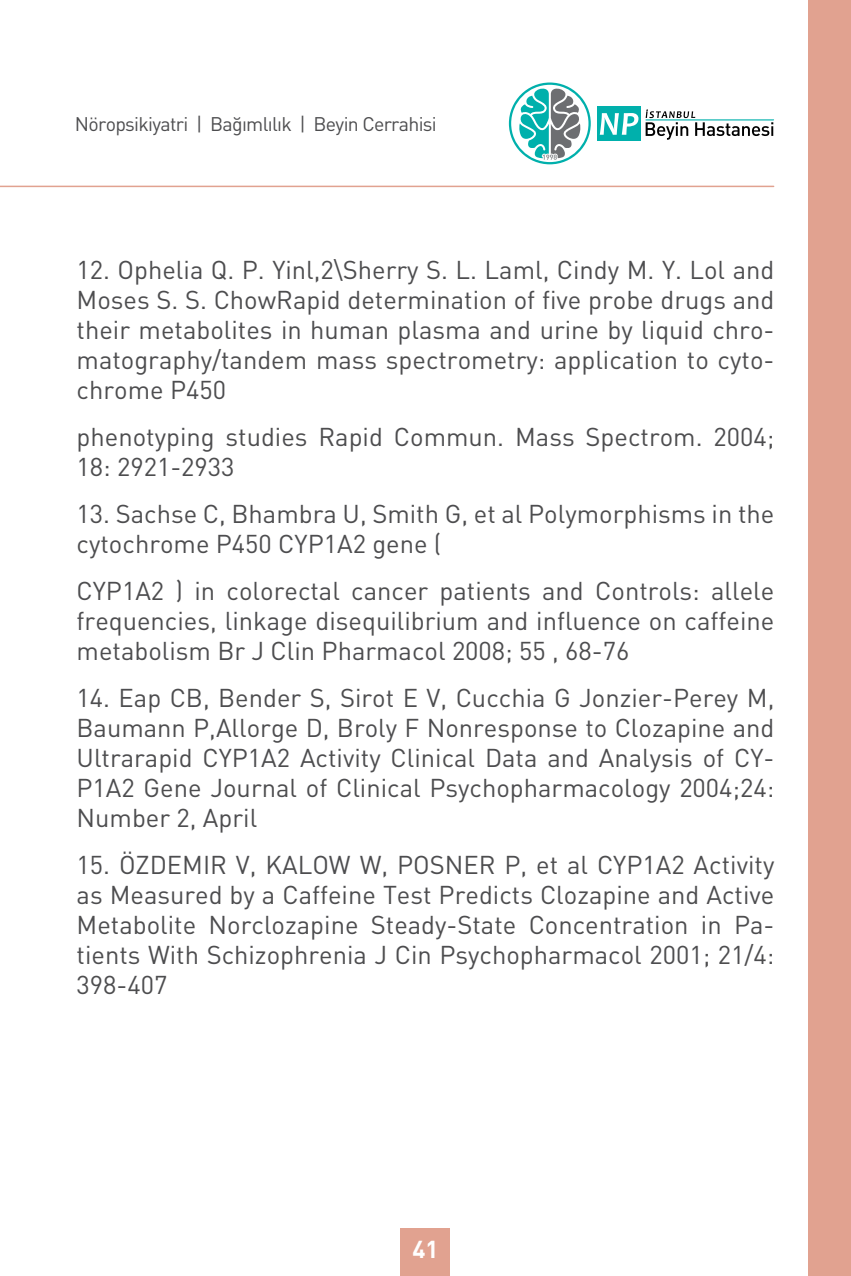
<style>
.page{position:relative;width:851px;height:1276px;background:#fff}
.page>*{position:absolute;margin:0;border:0;box-sizing:border-box;transform-origin:0 0}
.t1{font:25.5px/30px "DIN";color:#4d4d4f;text-align:justify}
.t2{font:700 24px "DIN";color:#fff}
.t3{font:19.5px "DIN";letter-spacing:-.035em;color:#4d4d4f}
</style>
<div class="page">
<div style="left:596px;top:106px;width:44px;height:35px;background:#00b0ac"></div>
<svg style="left:599px;top:113px;width:39px;height:22px"></svg>
<hr style="left:645px;top:119px;width:129px;height:1px;background:#00b0ac">
<svg style="left:645px;top:109px;width:128px;height:31px"></svg>
<svg style="left:509px;top:82px;width:81px;height:82px"></svg>
<hr style="left:0;top:186px;width:773px;height:1px;background:#e1a290">
<div style="left:400px;top:1227px;width:50px;height:49px;background:#e1a290"></div>
<div style="left:808px;top:0;width:42px;height:1276px;background:#e1a290"></div>
<p class="t3" style="left:75px;top:112px;width:363px">Nöropsikiyatri | Bağımlılık | Beyin Cerrahisi</p>
<p class="t1" style="left:77px;top:254px;width:699px">12. Ophelia Q. P. Yinl,2\Sherry S. L. Laml, Cindy M. Y. Lol and Moses S. S. ChowRapid determination of five probe drugs and their metabolites in human plasma and urine by liquid chro&shy;matography/tandem mass spectrometry: application to cyto&shy;chrome P450</p>
<p class="t1" style="left:77px;top:421px;width:699px">phenotyping studies Rapid Commun. Mass Spectrom. 2004;<br>18: 2921-2933</p>
<p class="t1" style="left:77px;top:498px;width:699px">13. Sachse C, Bhambra U, Smith G, et al Polymorphisms in the cytochrome P450 CYP1A2 gene (</p>
<p class="t1" style="left:77px;top:575px;width:699px">CYP1A2 ) in colorectal cancer patients and Controls: allele frequencies, linkage disequilibrium and influence on caffeine metabolism Br J Clin Pharmacol 2008; 55 , 68-76</p>
<p class="t1" style="left:77px;top:682px;width:699px">14. Eap CB, Bender S, Sirot E V, Cucchia G Jonzier-Perey M, Baumann P,Allorge D, Broly F Nonresponse to Clozapine and Ultrarapid CYP1A2 Activity Clinical Data and Analysis of CY-P1A2 Gene Journal of Clinical Psychopharmacology 2004;24:<br>Number 2, April</p>
<p class="t1" style="left:77px;top:849px;width:699px">15. ÖZDEMIR V, KALOW W, POSNER P, et al CYP1A2 Activity as Measured by a Caffeine Test Predicts Clozapine and Active Metabolite Norclozapine Steady-State Concentration in Pa&shy;tients With Schizophrenia J Cin Psychopharmacol 2001; 21/4:<br>398-407</p>
<p class="t2" style="left:412px;top:1233px;width:28px">41</p>
</div>
